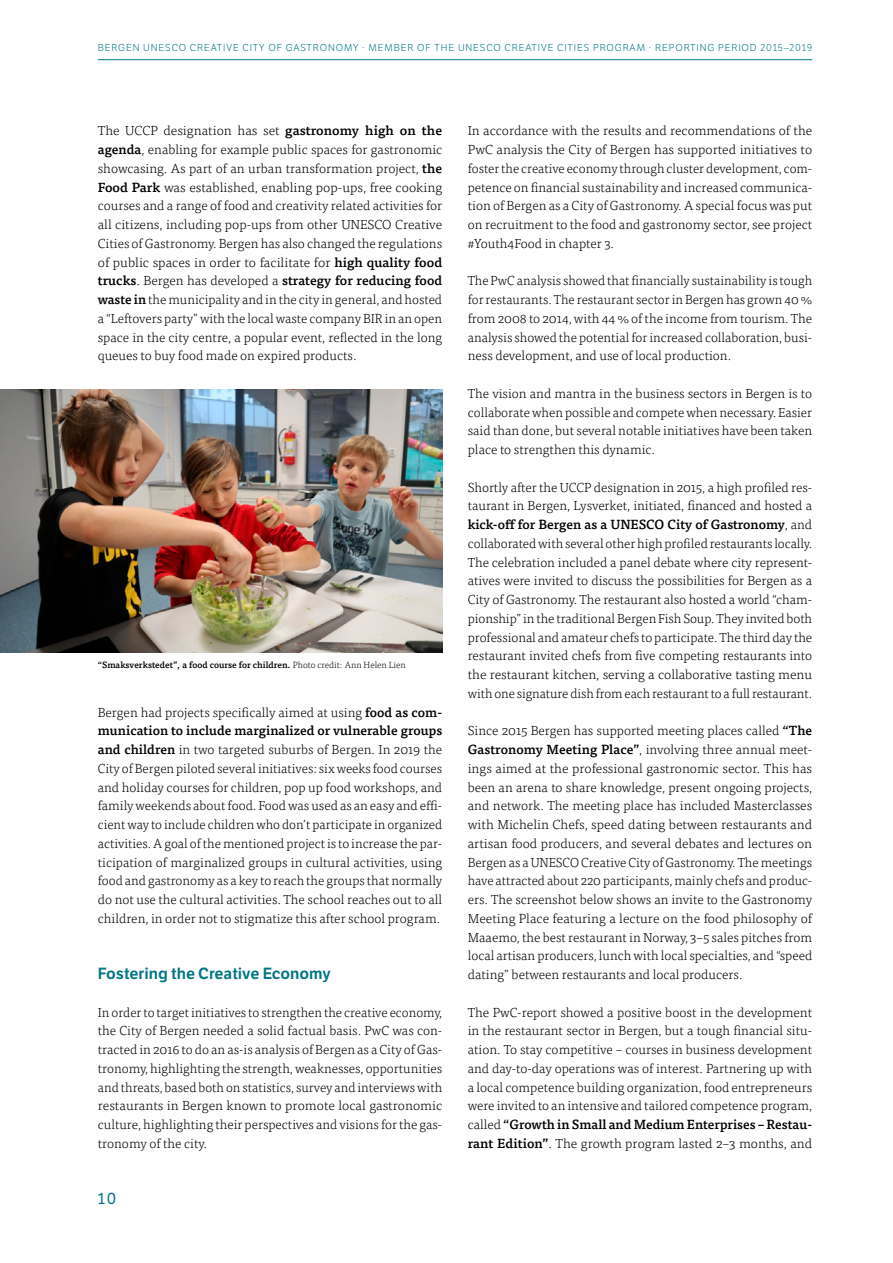
<style>
.page{position:relative;width:893px;height:1263px;background:#fff}
.page>*{position:absolute;margin:0;border:0;box-sizing:border-box;transform-origin:0 0}
.t1{font:15.75px "LFT Etica SB";color:#007586}
.t2{font:15.75px "LFT Etica";color:#007586}
.t3{font:300 13.2px/18.8px "Tisa Pro";color:#000;text-align:justify}
.t4{font:300 9.75px "LFT Etica";letter-spacing:.09em;color:#007586}
.t5{font:500 9px "Tisa Pro";color:#000}
.s1{font-weight:500}
.s2{font-weight:300}
</style>
<div class="page">
<img style="left:0;top:390px;width:442px;height:262px">
<hr style="left:98px;top:59px;width:714px;height:1px;background:#007586">
<p class="t4" style="left:98px;top:42px;width:716px">BERGEN UNESCO CREATIVE CITY OF GASTRONOMY · MEMBER OF THE UNESCO CREATIVE CITIES PROGRAM · REPORTING PERIOD 2015–2019</p>
<p class="t3" style="left:98px;top:121px;width:346px">The UCCP designation has set <span class="s1">gastronomy high on the agenda</span>, enabling for example public spaces for gastronomic showcasing. As part of an urban transformation project, <span class="s1">the Food Park</span> was established, enabling pop-ups, free cooking courses and a range of food and creativity related activities for all citizens, including pop-ups from other UNESCO Creative Cities of Gastronomy. Bergen has also changed the regulations of public spaces in order to facilitate for <span class="s1">high quality food trucks</span>. Bergen has developed a <span class="s1">strategy for reducing food waste in</span> the municipality and in the city in general, and hosted a “Leftovers party” with the local waste company BIR in an open space in the city centre, a popular event, reflected in the long queues to buy food made on expired products.</p>
<p class="t5" style="left:98px;top:658px;width:310px">“Smaksverkstedet”, a food course for children. <span class="s2">Photo credit: Ann Helen Lien</span></p>
<p class="t3" style="left:98px;top:702px;width:346px">Bergen had projects specifically aimed at using <span class="s1">food as com&shy;munication to include marginalized or vulnerable groups and children</span> in two targeted suburbs of Bergen. In 2019 the City of Bergen piloted several initiatives: six weeks food courses and holiday courses for children, pop up food workshops, and family weekends about food. Food was used as an easy and effi&shy;cient way to include children who don’t participate in organized activities. A goal of the mentioned project is to increase the par&shy;ticipation of marginalized groups in cultural activities, using food and gastronomy as a key to reach the groups that normally do not use the cultural activities. The school reaches out to all children, in order not to stigmatize this after school program.</p>
<p class="t1" style="left:98px;top:964px;width:234px">Fostering the Creative Economy</p>
<p class="t3" style="left:98px;top:1002px;width:346px">In order to target initiatives to strengthen the creative economy, the City of Bergen needed a solid factual basis. PwC was con&shy;tracted in 2016 to do an as-is analysis of Bergen as a City of Gas&shy;tronomy, highlighting the strength, weaknesses, opportunities and threats, based both on statistics, survey and interviews with restaurants in Bergen known to promote local gastronomic culture, highlighting their perspectives and visions for the gas&shy;tronomy of the city.</p>
<p class="t2" style="left:98px;top:1189px;width:20px">10</p>
<p class="t3" style="left:468px;top:121px;width:346px">In accordance with the results and recommendations of the PwC analysis the City of Bergen has supported initiatives to foster the creative economy through cluster development, com&shy;petence on financial sustainability and increased communica&shy;tion of Bergen as a City of Gastronomy. A special focus was put on recruitment to the food and gastronomy sector, see project #Youth4Food in chapter 3.</p>
<p class="t3" style="left:468px;top:271px;width:346px">The PwC analysis showed that financially sustainability is tough for restaurants. The restaurant sector in Bergen has grown 40 % from 2008 to 2014, with 44 % of the income from tourism. The analysis showed the potential for increased collaboration, busi&shy;ness development, and use of local production.</p>
<p class="t3" style="left:468px;top:383px;width:346px">The vision and mantra in the business sectors in Bergen is to collaborate when possible and compete when necessary. Easier said than done, but several notable initiatives have been taken place to strengthen this dynamic.</p>
<p class="t3" style="left:468px;top:477px;width:346px">Shortly after the UCCP designation in 2015, a high profiled res&shy;taurant in Bergen, Lysverket, initiated, financed and hosted a <span class="s1">kick-off for Bergen as a UNESCO City of Gastronomy</span>, and collaborated with several other high profiled restaurants locally.<br>The celebration included a panel debate where city represent&shy;atives were invited to discuss the possibilities for Bergen as a City of Gastronomy. The restaurant also hosted a world “cham&shy;pionship” in the traditional Bergen Fish Soup. They invited both professional and amateur chefs to participate. The third day the restaurant invited chefs from five competing restaurants into the restaurant kitchen, serving a collaborative tasting menu with one signature dish from each restaurant to a full restaurant.</p>
<p class="t3" style="left:468px;top:721px;width:346px">Since 2015 Bergen has supported meeting places called <span class="s1">“The Gastronomy Meeting Place”</span>, involving three annual meet&shy;ings aimed at the professional gastronomic sector. This has been an arena to share knowledge, present ongoing projects, and network. The meeting place has included Masterclasses with Michelin Chefs, speed dating between restaurants and artisan food producers, and several debates and lectures on Bergen as a UNESCO Creative City of Gastronomy. The meetings have attracted about 220 participants, mainly chefs and produc&shy;ers. The screenshot below shows an invite to the Gastronomy Meeting Place featuring a lecture on the food philosophy of Maaemo, the best restaurant in Norway, 3–5 sales pitches from local artisan producers, lunch with local specialties, and “speed dating” between restaurants and local producers.</p>
<p class="t3" style="left:468px;top:1002px;width:346px">The PwC-report showed a positive boost in the development in the restaurant sector in Bergen, but a tough financial situ&shy;ation. To stay competitive – courses in business development and day-to-day operations was of interest. Partnering up with a local competence building organization, food entrepreneurs were invited to an intensive and tailored competence program, called <span class="s1">“Growth in Small and Medium Enterprises – Restau&shy;rant Edition”</span>. The growth program lasted 2–3 months, and</p>
</div>
